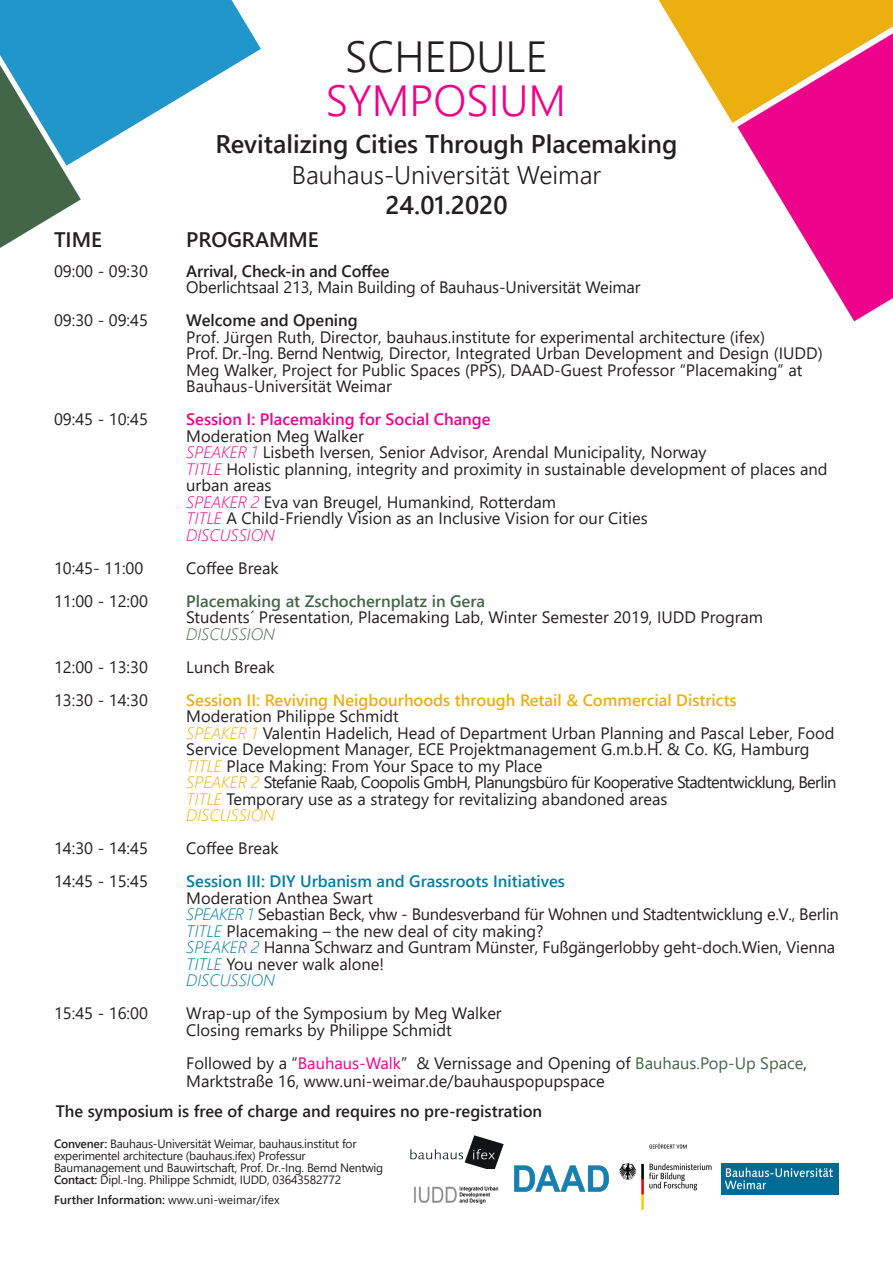
<style>
.page{position:relative;width:893px;height:1263px;background:#fff}
.page>*{position:absolute;margin:0;border:0;box-sizing:border-box;transform-origin:0 0}
.t1{font:300 43.5px "Segoe UI";color:#ed028c}
.t2{font:300 43.5px "Segoe UI";color:#231f20}
.t3{font:600 25.5px "Segoe UI";color:#231f20}
.t4{font:300 25.5px "Segoe UI";color:#231f20}
.t5{font:600 21px "Segoe UI";color:#231f20}
.t6{font:16.5px/16.5px "Segoe UI";color:#231f20}
.t7{font:600 16.5px "Segoe UI";color:#231f20}
.t8{font:16.5px "Segoe UI";letter-spacing:-.04em;color:#231f20}
.t9{font:16.5px "Segoe UI";letter-spacing:-.02em;color:#231f20}
.t10{font:600 16.5px "Segoe UI";color:#ebaf0f}
.t11{font:600 16.5px "Segoe UI";color:#007ea0}
.t12{font:600 16.5px "Segoe UI";color:#ed028c}
.t13{font:600 16.5px "Segoe UI";color:#436648}
.t14{font:italic 300 16.5px "Segoe UI";color:#ed028c}
.t15{font:italic 300 16.5px "Segoe UI";color:#436648}
.t16{font:italic 300 16.5px "Segoe UI";color:#ebaf0f}
.t17{font:italic 300 16.5px "Segoe UI";color:#007ea0}
.t18{font:12px/12px "Segoe UI";letter-spacing:-.02em;color:#231f20}
.t19{font:600 12px "Segoe UI";color:#231f20}
.s1{font-weight:300;font-style:italic;color:#ed028c}
.s2{font-weight:300;font-style:italic;color:#ebaf0f}
.s3{font-weight:300;font-style:italic;color:#007ea0}
.s4{color:#ed028c}
.s5{color:#436648}
.s6{font-weight:600}
.s7{font-weight:400}
</style>
<div class="page">
<img style="left:721px;top:1163px;width:118px;height:31px">
<svg style="left:659px;top:0;width:234px;height:321px"></svg>
<svg style="left:0;top:0;width:261px;height:248px"></svg>
<img style="left:619px;top:1143px;width:93px;height:67px">
<svg style="left:410px;top:1135px;width:94px;height:33px"></svg>
<img style="left:414px;top:1186px;width:85px;height:18px">
<img style="left:514px;top:1165px;width:95px;height:27px">
<p class="t5" style="left:54px;top:220px;width:50px">TIME</p>
<p class="t6" style="left:54px;top:261px;width:95px">09:00 - 09:30</p>
<p class="t6" style="left:54px;top:311px;width:95px">09:30 - 09:45</p>
<p class="t6" style="left:54px;top:410px;width:95px">09:45 - 10:45</p>
<p class="t6" style="left:54px;top:558px;width:91px">10:45- 11:00</p>
<p class="t6" style="left:54px;top:591px;width:95px">11:00 - 12:00</p>
<p class="t6" style="left:54px;top:657px;width:95px">12:00 - 13:30</p>
<p class="t6" style="left:54px;top:690px;width:95px">13:30 - 14:30</p>
<p class="t6" style="left:54px;top:839px;width:95px">14:30 - 14:45</p>
<p class="t6" style="left:54px;top:872px;width:95px">14:45 - 15:45</p>
<p class="t6" style="left:54px;top:1004px;width:95px">15:45 - 16:00</p>
<p class="t2" style="left:345px;top:16px;width:204px">SCHEDULE</p>
<p class="t1" style="left:326px;top:60px;width:242px">SYMPOSIUM</p>
<p class="t3" style="left:215px;top:120px;width:463px">Revitalizing Cities Through Placemaking</p>
<p class="t4" style="left:292px;top:151px;width:311px">Bauhaus-Universität Weimar</p>
<p class="t3" style="left:385px;top:181px;width:124px">24.01.2020</p>
<p class="t5" style="left:186px;top:220px;width:134px">PROGRAMME</p>
<p class="t7" style="left:186px;top:255px;width:205px">Arrival, Check-in and Coffee</p>
<p class="t6" style="left:186px;top:278px;width:456px">Oberlichtsaal 213, Main Building of Bauhaus-Universität Weimar</p>
<p class="t7" style="left:186px;top:305px;width:173px">Welcome and Opening</p>
<p class="t6" style="left:186px;top:327px;width:580px">Prof. Jürgen Ruth, Director, bauhaus.institute for experimental architecture (ifex)</p>
<p class="t6" style="left:186px;top:344px;width:638px">Prof. Dr.-Ing. Bernd Nentwig, Director, Integrated Urban Development and Design (IUDD)<br>Meg Walker, Project for Public Spaces (PPS), DAAD-Guest Professor “Placemaking” at<br>Bauhaus-Universität Weimar</p>
<p class="t12" style="left:186px;top:404px;width:306px">Session I: Placemaking for Social Change</p>
<p class="t6" style="left:186px;top:426px;width:179px">Moderation Meg Walker</p>
<p class="t6" style="left:186px;top:443px;width:522px"><span class="s1">SPEAKER 1</span> Lisbeth Iversen, Senior Advisor, Arendal Municipality, Norway</p>
<p class="t6" style="left:186px;top:459px;width:643px"><span class="s1">TITLE</span> Holistic planning, integrity and proximity in sustainable development of places and urban areas</p>
<p class="t6" style="left:186px;top:492px;width:371px"><span class="s1">SPEAKER 2</span> Eva van Breugel, Humankind, Rotterdam</p>
<p class="t6" style="left:186px;top:509px;width:463px"><span class="s1">TITLE</span> A Child-Friendly Vision as an Inclusive Vision for our Cities</p>
<p class="t14" style="left:186px;top:519px;width:90px">DISCUSSION</p>
<p class="t6" style="left:186px;top:558px;width:94px">Coffee Break</p>
<p class="t13" style="left:186px;top:585px;width:300px">Placemaking at Zschochernplatz in Gera</p>
<p class="t6" style="left:186px;top:608px;width:578px">Students´ Presentation, Placemaking Lab, Winter Semester 2019, IUDD Program</p>
<p class="t15" style="left:186px;top:618px;width:90px">DISCUSSION</p>
<p class="t6" style="left:186px;top:657px;width:90px">Lunch Break</p>
<p class="t10" style="left:186px;top:684px;width:552px">Session II: Reviving Neigbourhoods through Retail &amp; Commercial Districts</p>
<p class="t6" style="left:186px;top:707px;width:214px">Moderation Philippe Schmidt</p>
<p class="t6" style="left:186px;top:723px;width:650px"><span class="s2">SPEAKER 1</span> Valentin Hadelich, Head of Department Urban Planning and Pascal Leber, Food<br>Service Development Manager, ECE Projektmanagement G.m.b.H. &amp; Co. KG, Hamburg<br><span class="s2">TITLE</span> Place Making: From Your Space to my Place</p>
<p class="t8" style="left:186px;top:767px;width:651px"><span class="s2">SPEAKER 2</span> Stefanie Raab, Coopolis GmbH, Planungsbüro für Kooperative Stadtentwicklung, Berlin</p>
<p class="t6" style="left:186px;top:789px;width:483px"><span class="s2">TITLE</span> Temporary use as a strategy for revitalizing abandoned areas</p>
<p class="t16" style="left:186px;top:800px;width:90px">DISCUSSION</p>
<p class="t6" style="left:186px;top:839px;width:94px">Coffee Break</p>
<p class="t11" style="left:186px;top:866px;width:380px">Session III: DIY Urbanism and Grassroots Initiatives</p>
<p class="t6" style="left:186px;top:888px;width:188px">Moderation Anthea Swart</p>
<p class="t9" style="left:186px;top:899px;width:654px"><span class="s3">SPEAKER 1</span> Sebastian Beck, vhw - Bundesverband für Wohnen und Stadtentwicklung e.V., Berlin</p>
<p class="t6" style="left:186px;top:921px;width:359px"><span class="s3">TITLE</span> Placemaking – the new deal of city making?</p>
<p class="t6" style="left:186px;top:938px;width:650px"><span class="s3">SPEAKER 2</span> Hanna Schwarz and Guntram Münster, Fußgängerlobby geht-doch.Wien, Vienna</p>
<p class="t6" style="left:186px;top:954px;width:199px"><span class="s3">TITLE</span> You never walk alone!</p>
<p class="t17" style="left:186px;top:965px;width:90px">DISCUSSION</p>
<p class="t6" style="left:186px;top:1004px;width:317px">Wrap-up of the Symposium by Meg Walker</p>
<p class="t6" style="left:186px;top:1020px;width:267px">Closing remarks by Philippe Schmidt</p>
<p class="t6" style="left:186px;top:1052px;width:622px;line-height:18px">Followed by a “<span class="s4">Bauhaus-Walk</span>” &amp; Vernissage and Opening of <span class="s5">Bauhaus.Pop-Up Space</span>,<br>Marktstraße 16, www.uni-weimar.de/bauhauspopupspace</p>
<p class="t7" style="left:56px;top:1095px;width:488px">The symposium is free of charge and requires no pre-registration</p>
<p class="t18" style="left:54px;top:1137px;width:304px"><span class="s6">Convener:</span> Bauhaus-Universität Weimar, bauhaus.institut for</p>
<p class="t18" style="left:54px;top:1149px;width:253px">experimentel architecture (bauhaus.ifex) Professur</p>
<p class="t18" style="left:54px;top:1161px;width:331px">Baumanagement und Bauwirtschaft, Prof. Dr.-Ing. Bernd Nentwig<br><span class="s6">Contact:</span> Dipl.-Ing. Philippe Schmidt, IUDD, 03643582772</p>
<p class="t19" style="left:54px;top:1188px;width:227px">Further Information: <span class="s7">www.uni-weimar/ifex</span></p>
</div>
